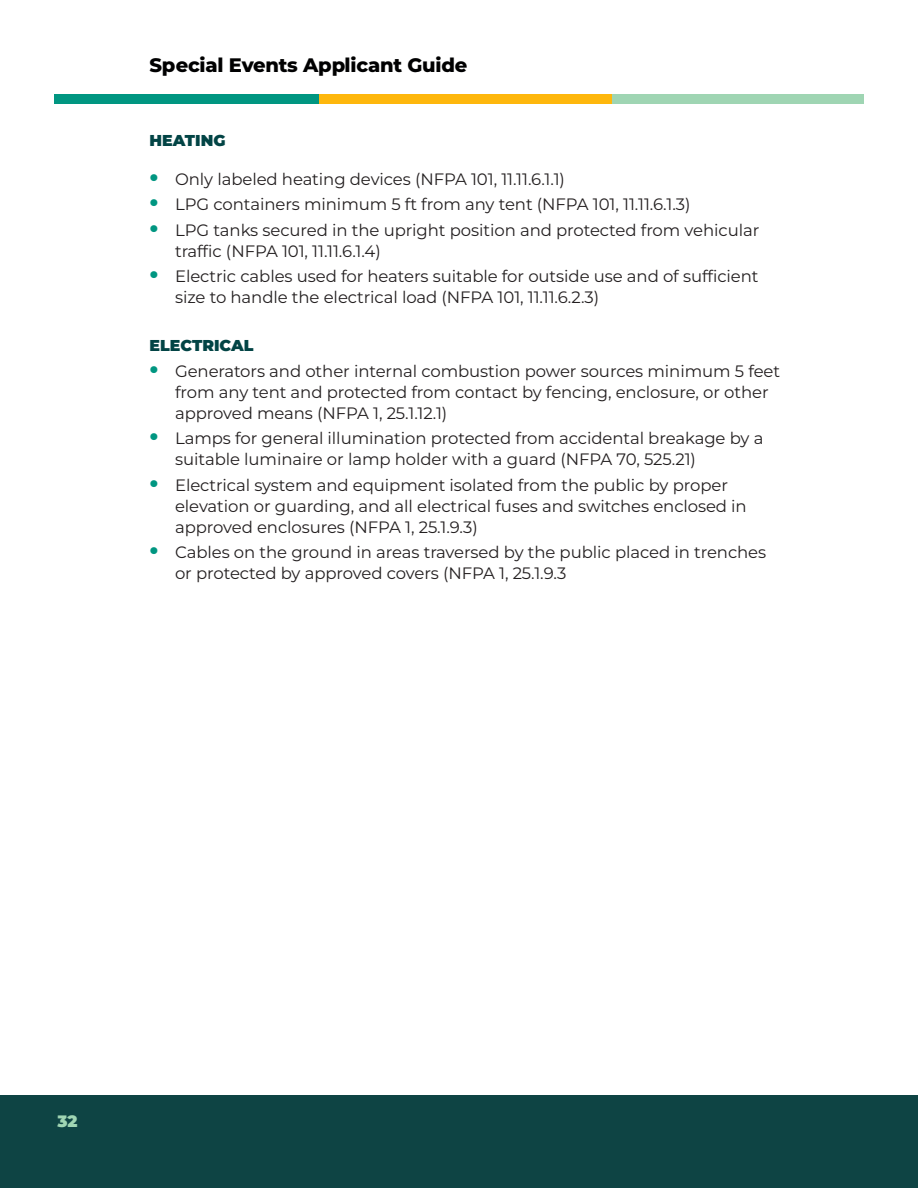
<style>
.page{position:relative;width:918px;height:1188px;background:#fff}
.page>*{position:absolute;margin:0;border:0;box-sizing:border-box;transform-origin:0 0}
.t1{font:800 19.5px "Montserrat";letter-spacing:-.01em;color:#000001}
.t2{font:16.5px/21px "Montserrat";letter-spacing:-.005em;color:#231f20}
.t3{font:900 16.5px "Montserrat";color:#9fd5b3}
.t4{font:900 15.75px "Montserrat";color:#024445}
.s1{font-weight:900;font-size:21px;color:#009681}
</style>
<div class="page">
<div style="left:54px;top:94px;width:810px;height:9px;background:#009681"></div>
<div style="left:320px;top:94px;width:298px;height:9px;background:#feb70d"></div>
<div style="left:612px;top:94px;width:252px;height:9px;background:#9fd5b3"></div>
<div style="left:0;top:1095px;width:918px;height:93px;background:#0e4444"></div>
<p class="t1" style="left:150px;top:50px;width:319px">Special Events Applicant Guide</p>
<p class="t4" style="left:150px;top:128px;width:77px">HEATING</p>
<p class="t2" style="left:150px;top:168px;width:417px"><span class="s1">•</span> Only labeled heating devices (NFPA 101, 11.11.6.1.1)</p>
<p class="t2" style="left:150px;top:193px;width:543px"><span class="s1">•</span> LPG containers minimum 5 ft from any tent (NFPA 101, 11.11.6.1.3)</p>
<p class="t2" style="left:175px;top:219px;width:586px;text-indent:-25px"><span class="s1">•</span> LPG tanks secured in the upright position and protected from vehicular traffic (NFPA 101, 11.11.6.1.4)</p>
<p class="t2" style="left:175px;top:265px;width:585px;text-indent:-25px"><span class="s1">•</span> Electric cables used for heaters suitable for outside use and of sufficient size to handle the electrical load (NFPA 101, 11.11.6.2.3)</p>
<p class="t4" style="left:150px;top:334px;width:106px">ELECTRICAL</p>
<p class="t2" style="left:175px;top:360px;width:607px;text-indent:-25px"><span class="s1">•</span> Generators and other internal combustion power sources minimum 5 feet from any tent and protected from contact by fencing, enclosure, or other approved means (NFPA 1, 25.1.12.1)</p>
<p class="t2" style="left:175px;top:427px;width:590px;text-indent:-25px"><span class="s1">•</span> Lamps for general illumination protected from accidental breakage by a suitable luminaire or lamp holder with a guard (NFPA 70, 525.21)</p>
<p class="t2" style="left:175px;top:474px;width:573px;text-indent:-25px"><span class="s1">•</span> Electrical system and equipment isolated from the public by proper elevation or guarding, and all electrical fuses and switches enclosed in approved enclosures (NFPA 1, 25.1.9.3)</p>
<p class="t2" style="left:175px;top:541px;width:593px;text-indent:-25px"><span class="s1">•</span> Cables on the ground in areas traversed by the public placed in trenches or protected by approved covers (NFPA 1, 25.1.9.3</p>
<p class="t3" style="left:58px;top:1109px;width:22px">32</p>
</div>
